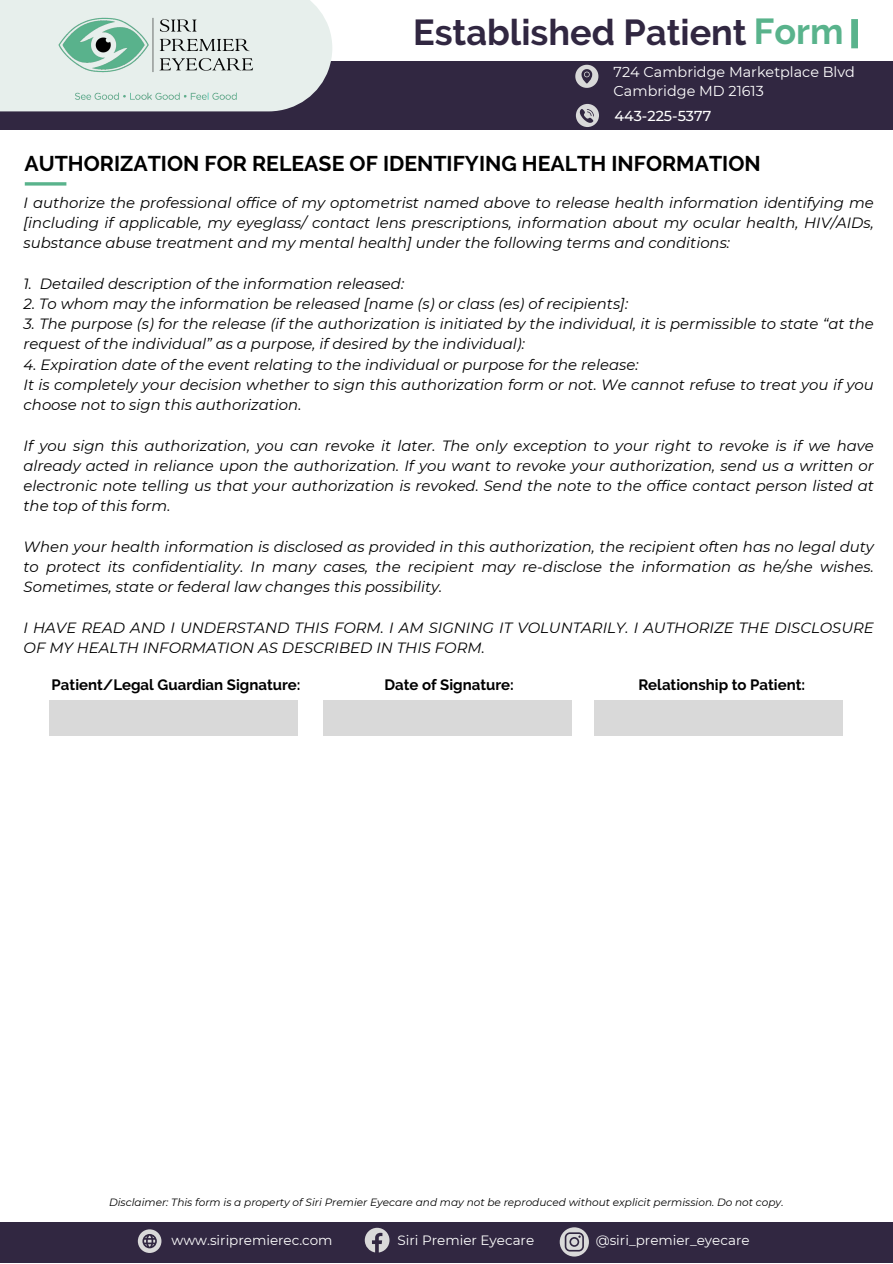
<style>
.page{position:relative;width:893px;height:1264px;background:#fff}
.page>*{position:absolute;margin:0;border:0;box-sizing:border-box;transform-origin:0 0}
.t1{font:700 36px "Raleway";color:#312741}
.t2{font:700 21.3px "Raleway";color:#000}
.t3{font:700 15px "Raleway";color:#000}
.t4{font:italic 14.85px/20.2px "Montserrat";color:#000;text-align:justify}
.t5{font:14.4px "Montserrat";color:#fff}
.t6{font:500 14.4px "Montserrat";color:#fff}
.t7{font:13.5px "Montserrat";color:#fff}
.t8{font:italic 10.5px "Montserrat";color:#000}
.s1{color:#59b38c}
</style>
<div class="page">
<div style="left:0;top:61px;width:892px;height:69px;background:#312741"></div>
<div style="left:851px;top:19px;width:6px;height:29px;background:#59b38c"></div>
<div style="left:0;top:1221px;width:892px;height:41px;background:#312741"></div>
<div style="left:0;top:0;width:332px;height:111px;background:#e7efec"></div>
<img style="left:56px;top:14px;width:199px;height:89px">
<svg style="left:576px;top:104px;width:23px;height:23px"></svg>
<svg style="left:575px;top:65px;width:23px;height:23px"></svg>
<svg style="left:365px;top:1227px;width:24px;height:25px"></svg>
<svg style="left:559px;top:1227px;width:30px;height:29px"></svg>
<svg style="left:138px;top:1229px;width:23px;height:23px"></svg>
<div style="left:49px;top:700px;width:248px;height:35px;background:#d9d9d9"></div>
<div style="left:594px;top:700px;width:248px;height:35px;background:#d9d9d9"></div>
<div style="left:323px;top:700px;width:248px;height:35px;background:#d9d9d9"></div>
<hr style="left:25px;top:182px;width:41px;height:3px;background:#59b38c">
<p class="t1" style="left:413px;top:11px;width:432px">Established Patient <span class="s1">Form</span></p>
<p class="t5" style="left:613px;top:63px;width:243px">724 Cambridge Marketplace Blvd</p>
<p class="t5" style="left:613px;top:82px;width:152px">Cambridge MD 21613</p>
<p class="t6" style="left:614px;top:107px;width:98px">443-225-5377</p>
<p class="t2" style="left:24px;top:151px;width:737px">AUTHORIZATION FOR RELEASE OF IDENTIFYING HEALTH INFORMATION</p>
<p class="t4" style="left:24px;top:192px;width:851px">I authorize the professional office of my optometrist named above to release health information identifying me [including if applicable, my eyeglass/ contact lens prescriptions, information about my ocular health, HIV/AIDs, substance abuse treatment and my mental health] under the following terms and conditions:</p>
<p class="t4" style="left:24px;top:273px;width:382px">1. Detailed description of the information released:</p>
<p class="t4" style="left:24px;top:293px;width:606px">2. To whom may the information be released [name (s) or class (es) of recipients]:</p>
<p class="t4" style="left:24px;top:314px;width:851px">3. The purpose (s) for the release (if the authorization is initiated by the individual, it is permissible to state “at the request of the individual” as a purpose, if desired by the individual):</p>
<p class="t4" style="left:24px;top:354px;width:616px">4. Expiration date of the event relating to the individual or purpose for the release:</p>
<p class="t4" style="left:24px;top:374px;width:851px">It is completely your decision whether to sign this authorization form or not. We cannot refuse to treat you if you choose not to sign this authorization.</p>
<p class="t4" style="left:24px;top:435px;width:851px">If you sign this authorization, you can revoke it later. The only exception to your right to revoke is if we have already acted in reliance upon the authorization. If you want to revoke your authorization, send us a written or electronic note telling us that your authorization is revoked. Send the note to the office contact person listed at the top of this form.</p>
<p class="t4" style="left:24px;top:536px;width:851px">When your health information is disclosed as provided in this authorization, the recipient often has no legal duty to protect its confidentiality. In many cases, the recipient may re-disclose the information as he/she wishes.<br>Sometimes, state or federal law changes this possibility.</p>
<p class="t4" style="left:24px;top:617px;width:851px">I HAVE READ AND I UNDERSTAND THIS FORM. I AM SIGNING IT VOLUNTARILY. I AUTHORIZE THE DISCLOSURE<br>OF MY HEALTH INFORMATION AS DESCRIBED IN THIS FORM.</p>
<p class="t3" style="left:52px;top:676px;width:250px">Patient/Legal Guardian Signature:</p>
<p class="t3" style="left:384px;top:676px;width:131px">Date of Signature:</p>
<p class="t3" style="left:638px;top:676px;width:168px">Relationship to Patient:</p>
<p class="t8" style="left:109px;top:1195px;width:676px">Disclaimer: This form is a property of Siri Premier Eyecare and may not be reproduced without explicit permission. Do not copy.</p>
<p class="t7" style="left:171px;top:1232px;width:162px">www.siripremierec.com</p>
<p class="t7" style="left:397px;top:1231px;width:138px">Siri Premier Eyecare</p>
<p class="t7" style="left:595px;top:1231px;width:155px">@siri_premier_eyecare</p>
</div>
